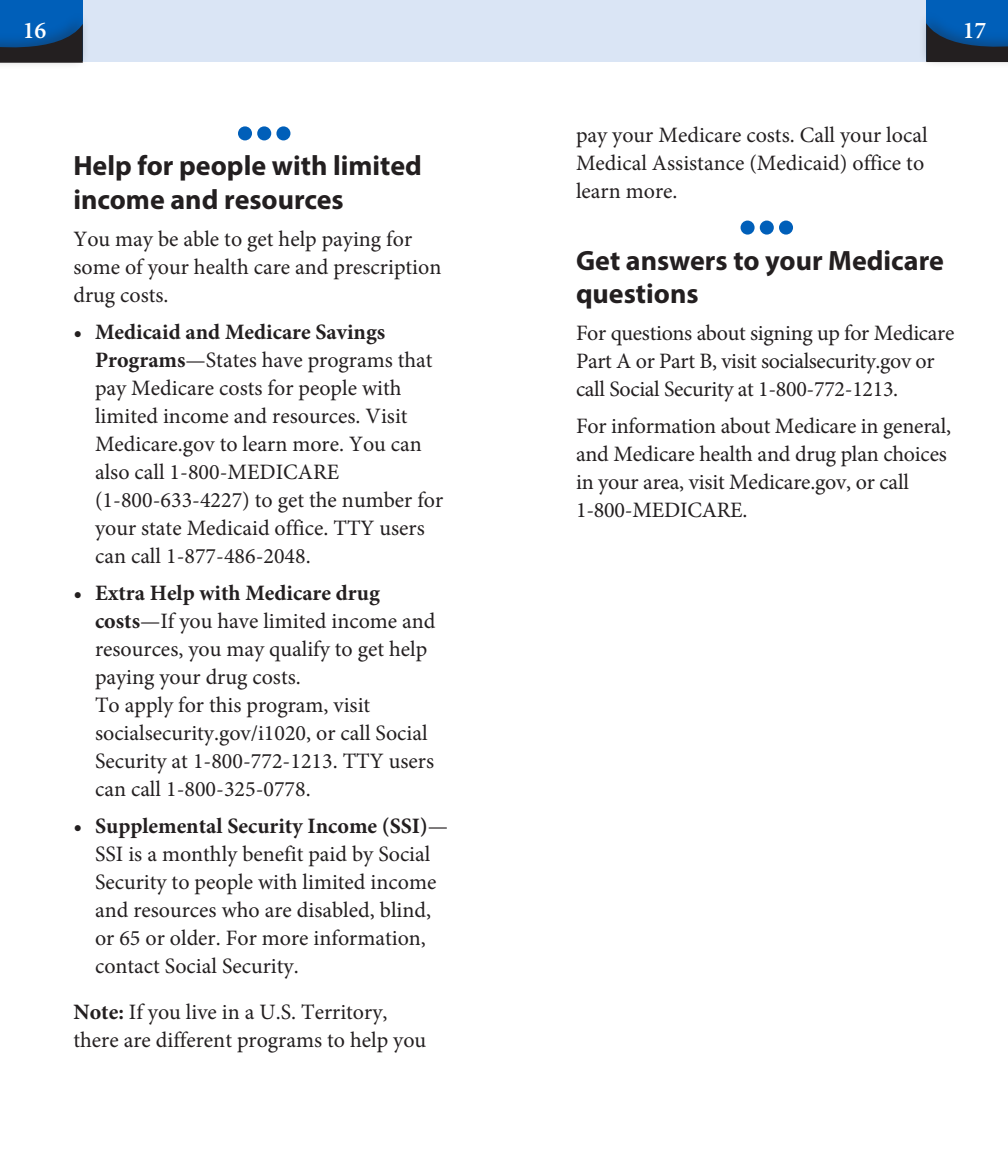
<style>
.page{position:relative;width:1008px;height:1152px;background:#fff}
.page>*{position:absolute;margin:0;border:0;box-sizing:border-box;transform-origin:0 0}
.ACCR__body_text{font:700 28px/33.6px "Myriad Pro";color:#231f20}
.ACCR__Header_3{font:700 28px/33.6px "Myriad Pro";color:#231f20}
.t1{font:600 24px "Minion Pro";color:#fff}
.ACCR__body_text-2{font:22px/28px "Minion Pro";color:#231f20}
.copy-n{font:22px/28px "Minion Pro";color:#231f20}
.s1{font-weight:700}
</style>
<div class="page">
<div style="left:0;top:0;width:1008px;height:62px;background:#dae5f5"></div>
<div style="left:0;top:0;width:83px;height:61px;background:#005fb9"></div>
<div style="left:926px;top:0;width:82px;height:60px;background:#005fb9"></div>
<div style="left:0;top:11px;width:91px;height:59px;background:#231f20;opacity:.35"></div>
<svg style="left:0;top:24px;width:83px;height:39px"></svg>
<div style="left:919px;top:10px;width:89px;height:59px;background:#231f20;opacity:.35"></div>
<svg style="left:926px;top:23px;width:82px;height:39px"></svg>
<div style="left:238px;top:126px;width:14px;height:14px;background:#005fb9;border-radius:50%"></div>
<div style="left:257px;top:126px;width:14px;height:14px;background:#005fb9;border-radius:50%"></div>
<div style="left:276px;top:126px;width:14px;height:14px;background:#005fb9;border-radius:50%"></div>
<div style="left:741px;top:221px;width:14px;height:14px;background:#005fb9;border-radius:50%"></div>
<div style="left:760px;top:221px;width:14px;height:14px;background:#005fb9;border-radius:50%"></div>
<div style="left:779px;top:221px;width:14px;height:14px;background:#005fb9;border-radius:50%"></div>
<p class="t1" style="left:23px;top:16px;width:25px">16</p>
<p class="t1" style="left:963px;top:16px;width:25px">17</p>
<p class="ACCR__body_text" style="left:73px;top:148px;width:350px">Help for people with limited income and resources</p>
<p class="ACCR__body_text-2" style="left:73px;top:225px;width:369px">You may be able to get help paying for some of your health care and prescription drug costs.</p>
<p class="ACCR__body_text-2" style="left:95px;top:318px;width:350px;text-indent:-22px"><span class="s1">• Medicaid and Medicare Savings Programs</span>—States have programs that pay Medicare costs for people with limited income and resources. Visit Medicare.gov to learn more. You can also call 1-800-MEDICARE (1-800-633-4227) to get the number for your state Medicaid office. TTY users can call 1-877-486-2048.</p>
<p class="ACCR__body_text-2" style="left:95px;top:579px;width:342px;text-indent:-22px"><span class="s1">• Extra Help with Medicare drug costs</span>—If you have limited income and resources, you may qualify to get help paying your drug costs.<br>To apply for this program, visit socialsecurity.gov/i1020, or call Social Security at 1-800-772-1213. TTY users can call 1-800-325-0778.</p>
<p class="ACCR__body_text-2" style="left:95px;top:812px;width:355px;text-indent:-22px"><span class="s1">• Supplemental Security Income (SSI)</span>— SSI is a monthly benefit paid by Social Security to people with limited income and resources who are disabled, blind, or 65 or older. For more information, contact Social Security.</p>
<p class="copy-n" style="left:73px;top:998px;width:354px"><span class="s1">Note:</span> If you live in a U.S. Territory, there are different programs to help you</p>
<p class="copy-n" style="left:576px;top:121px;width:353px">pay your Medicare costs. Call your local<br>Medical Assistance (Medicaid) office to learn more.</p>
<p class="ACCR__Header_3" style="left:576px;top:242px;width:369px">Get answers to your Medicare questions</p>
<p class="ACCR__body_text-2" style="left:576px;top:319px;width:380px">For questions about signing up for Medicare<br>Part A or Part B, visit socialsecurity.gov or call Social Security at 1-800-772-1213.</p>
<p class="ACCR__body_text-2" style="left:576px;top:412px;width:377px">For information about Medicare in general, and Medicare health and drug plan choices in your area, visit Medicare.gov, or call 1-800-MEDICARE.</p>
</div>
